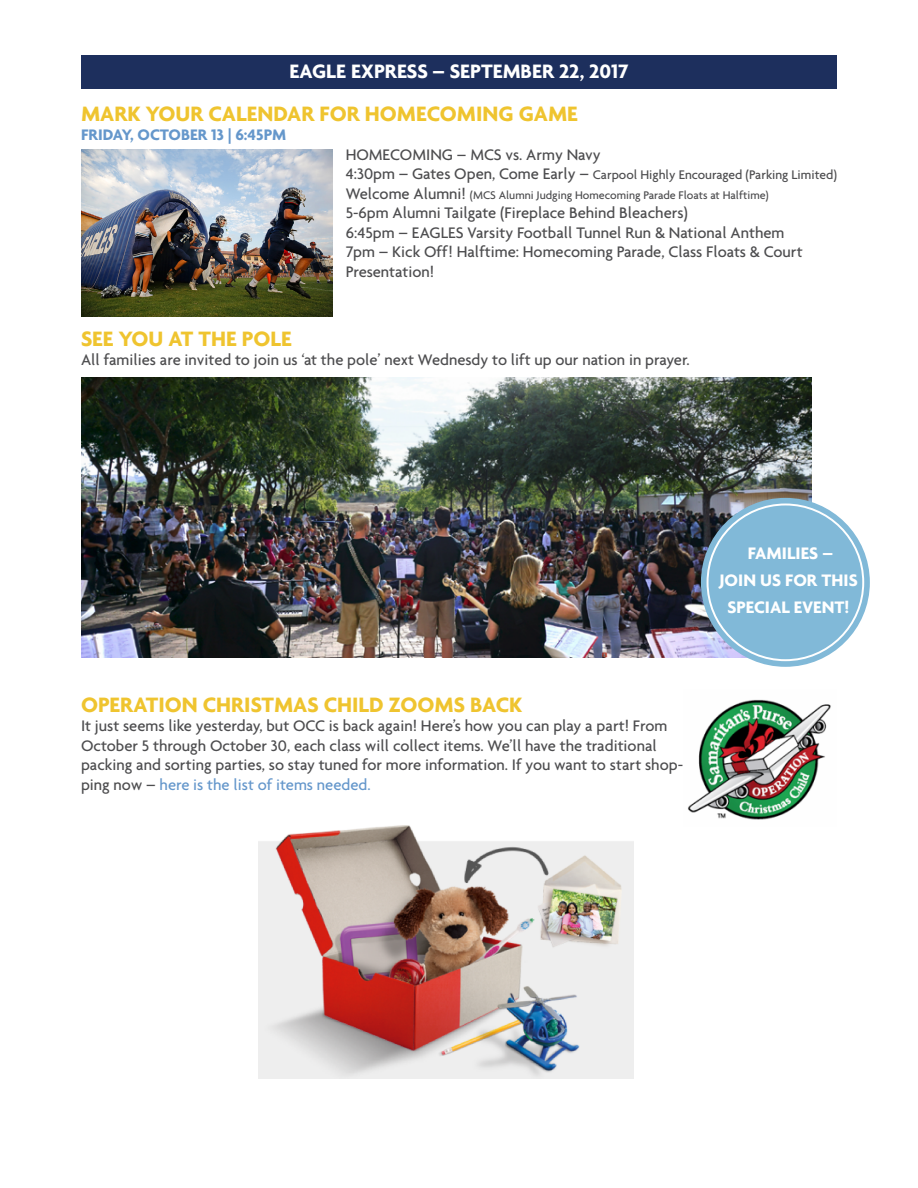
<style>
.page{position:relative;width:918px;height:1188px;background:#fff}
.page>*{position:absolute;margin:0;border:0;box-sizing:border-box;transform-origin:0 0}
.t1{font:700 22.5px "Agenda";color:#efc42f}
.t2{font:700 21px "Agenda";color:#fff}
.t3{font:700 18px/27px "Agenda";color:#fff;text-align:center}
.t4{font:500 16.5px/19.5px "Agenda";color:#4d4d4f}
.t5{font:700 16.5px "Agenda";color:#6597cb}
.t6{font:500 13.5px "Agenda";color:#4d4d4f}
.t7{font:500 12px "Agenda";color:#4d4d4f}
.s1{font-size:16.5px}
.s2{color:#6597cb}
</style>
<div class="page">
<div style="left:81px;top:55px;width:756px;height:34px;background:#1d2f5d"></div>
<img style="left:81px;top:149px;width:251px;height:168px">
<img style="left:81px;top:378px;width:730px;height:279px">
<div style="left:701px;top:498px;width:169px;height:169px;background:#81b9d8;border-radius:50%"></div>
<img style="left:259px;top:825px;width:374px;height:254px">
<img style="left:688px;top:699px;width:143px;height:121px">
<p class="t2" style="left:289px;top:58px;width:341px">EAGLE EXPRESS – SEPTEMBER 22, 2017</p>
<h1 class="t1" style="left:81px;top:100px;width:498px">MARK YOUR CALENDAR FOR HOMECOMING GAME</h1>
<p class="t5" style="left:81px;top:125px;width:207px">FRIDAY, OCTOBER 13 | 6:45PM</p>
<p class="t4" style="left:346px;top:144px;width:257px">HOMECOMING – MCS vs. Army Navy</p>
<p class="t6" style="left:346px;top:167px;width:493px"><span class="s1">4:30pm – Gates Open, Come Early –</span> Carpool Highly Encouraged (Parking Limited)</p>
<p class="t7" style="left:346px;top:187px;width:425px"><span class="s1">Welcome Alumni!</span> (MCS Alumni Judging Homecoming Parade Floats at Halftime)</p>
<p class="t4" style="left:346px;top:203px;width:458px">5-6pm Alumni Tailgate (Fireplace Behind Bleachers)<br>6:45pm – EAGLES Varsity Football Tunnel Run &amp; National Anthem 7pm – Kick Off! Halftime: Homecoming Parade, Class Floats &amp; Court Presentation!</p>
<h1 class="t1" style="left:81px;top:325px;width:212px">SEE YOU AT THE POLE</h1>
<p class="t4" style="left:81px;top:350px;width:610px">All families are invited to join us ‘at the pole’ next Wednesdy to lift up our nation in prayer.</p>
<h1 class="t1" style="left:81px;top:691px;width:443px">OPERATION CHRISTMAS CHILD ZOOMS BACK</h1>
<p class="t4" style="left:81px;top:716px;width:604px">It just seems like yesterday, but OCC is back again! Here’s how you can play a part! From October 5 through October 30, each class will collect items. We’ll have the traditional packing and sorting parties, so stay tuned for more information. If you want to start shop&shy;ping now – <span class="s2">here is the list of items needed.</span></p>
<p class="t3" style="left:719px;top:539px;width:140px">FAMILIES –<br>JOIN US FOR THIS<br>SPECIAL EVENT!</p>
</div>
